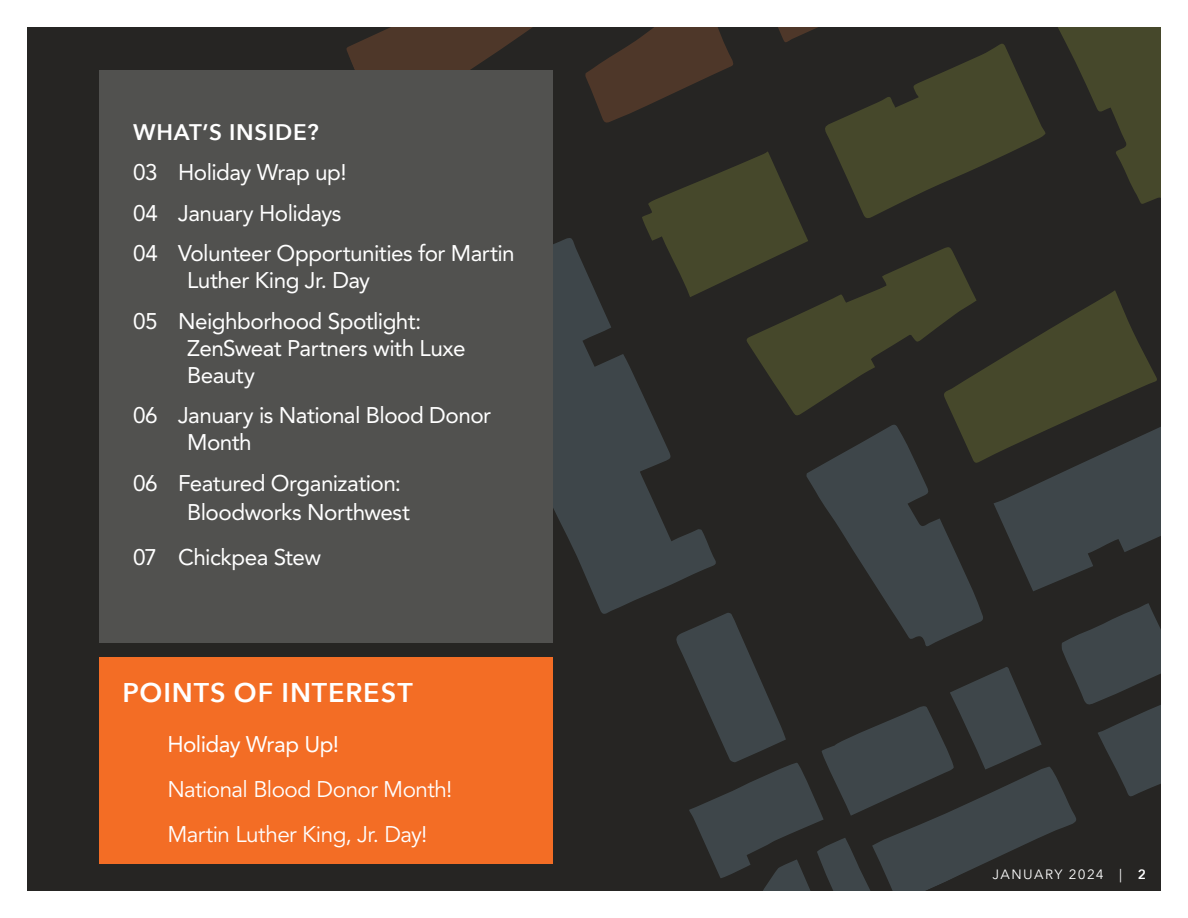
<style>
.page{position:relative;width:1188px;height:918px;background:#fff}
.page>*{position:absolute;margin:0;border:0;box-sizing:border-box;transform-origin:0 0}
.t1{font:600 27px "Avenir Next";letter-spacing:.03em;color:#fff}
.t2{font:22.5px/40.5px "Avenir LT Std";letter-spacing:-.02em;color:#fff}
.t3{font:22.5px/45px "Avenir LT Std";letter-spacing:-.025em;color:#fff}
.t4{font:600 22.5px "Avenir Next";letter-spacing:.03em;color:#fff}
.t5{font:13.5px "Avenir Next";letter-spacing:.1em;color:#fff}
.s1{font-weight:600}
</style>
<div class="page">
<div style="left:27px;top:27px;width:1134px;height:864px;background:#262523"></div>
<svg style="left:553px;top:238px;width:32px;height:336px;background:#3a4145"></svg>
<svg style="left:346px;top:27px;width:187px;height:43px"></svg>
<svg style="left:585px;top:27px;width:576px;height:864px"></svg>
<div style="left:99px;top:70px;width:454px;height:573px;background:#51514f"></div>
<div style="left:99px;top:657px;width:454px;height:207px;background:#f36d25"></div>
<p class="t4" style="left:133px;top:112px;width:187px">WHAT’S INSIDE?</p>
<p class="t2" style="left:133px;top:152px;width:383px">03 Holiday Wrap up!<br>04 January Holidays<br>04 Volunteer Opportunities for Martin</p>
<p class="t2" style="left:133px;top:260px;width:290px;text-align:center">Luther King Jr. Day<br>05 Neighborhood Spotlight:</p>
<p class="t2" style="left:187px;top:334px;width:280px;line-height:27px">ZenSweat Partners with Luxe<br>Beauty</p>
<p class="t2" style="left:187px;top:402px;width:305px;line-height:27px;text-indent:-54px">06 January is National Blood Donor<br>Month</p>
<p class="t2" style="left:187px;top:468px;width:224px;line-height:30px;text-indent:-54px">06 Featured Organization:<br>Bloodworks Northwest</p>
<p class="t2" style="left:133px;top:538px;width:189px">07 Chickpea Stew</p>
<p class="t1" style="left:122px;top:670px;width:292px">POINTS OF INTEREST</p>
<p class="t2" style="left:167px;top:724px;width:173px">Holiday Wrap Up!</p>
<p class="t3" style="left:167px;top:767px;width:287px">National Blood Donor Month!<br>Martin Luther King, Jr. Day!</p>
<p class="t5" style="left:992px;top:863px;width:155px">JANUARY 2024 | <span class="s1">2</span></p>
</div>
